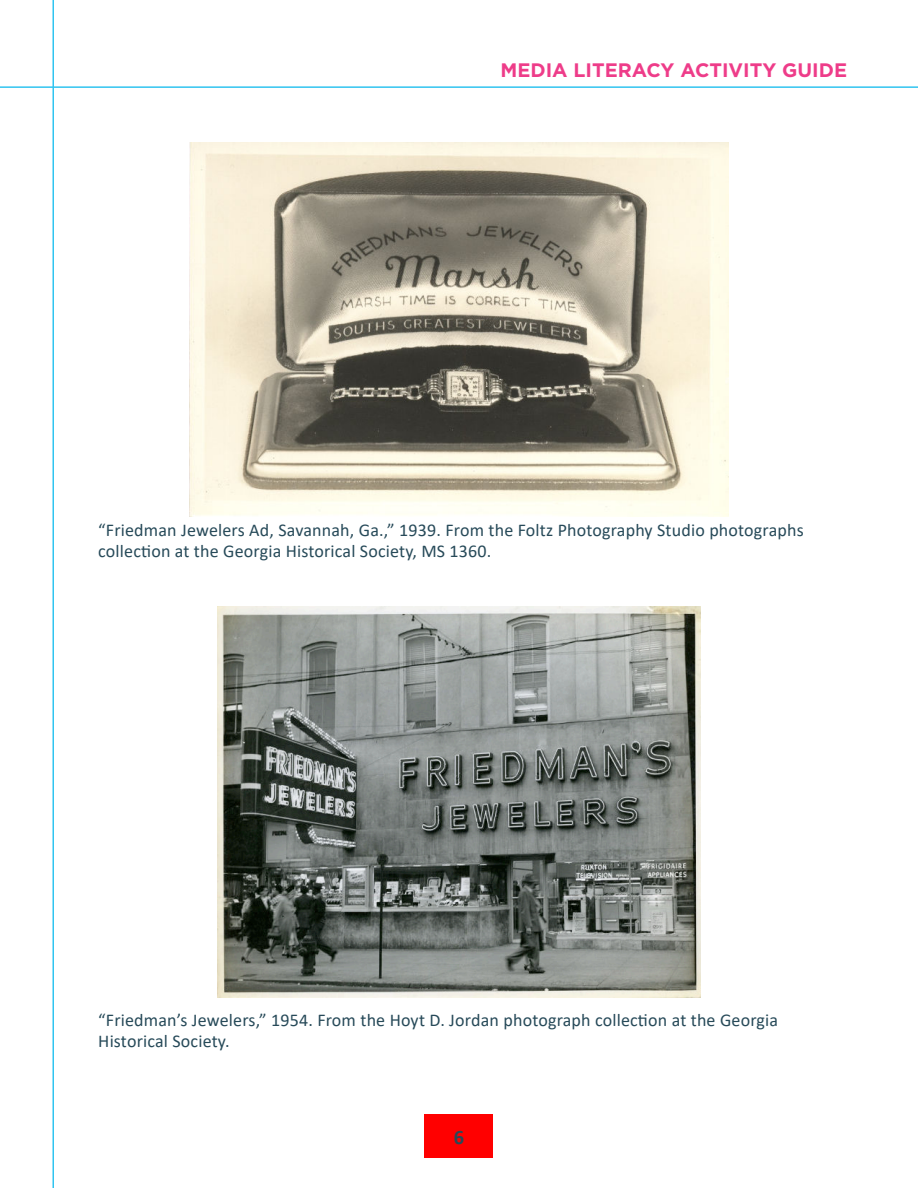
<style>
.page{position:relative;width:918px;height:1188px;background:#fff}
.page>*{position:absolute;margin:0;border:0;box-sizing:border-box;transform-origin:0 0}
.t1{font:700 20.55px "Calibri";color:#274a59}
.t2{font:700 19.5px "Gotham";color:#ee3c89}
.t3{font:18px/20.7px "Calibri";letter-spacing:.01em;color:#274a59}
</style>
<div class="page">
<div style="left:425px;top:1114px;width:68px;height:44px;background:#f00"></div>
<hr style="left:53px;top:0;width:1px;height:1188px;background:#30c4f0">
<hr style="left:0;top:86px;width:918px;height:2px;background:#30c4f0">
<img style="left:189px;top:143px;width:540px;height:373px">
<img style="left:217px;top:607px;width:484px;height:391px">
<p class="t2" style="left:500px;top:59px;width:348px">MEDIA LITERACY ACTIVITY GUIDE</p>
<p class="t3" style="left:98px;top:521px;width:707px">“Friedman Jewelers Ad, Savannah, Ga.,” 1939. From the Foltz Photography Studio photographs collection at the Georgia Historical Society, MS 1360.</p>
<p class="t3" style="left:98px;top:1009px;width:681px">“Friedman’s Jewelers,” 1954. From the Hoyt D. Jordan photograph collection at the Georgia<br>Historical Society.</p>
<p class="t1" style="left:454px;top:1125px;width:12px">6</p>
</div>
